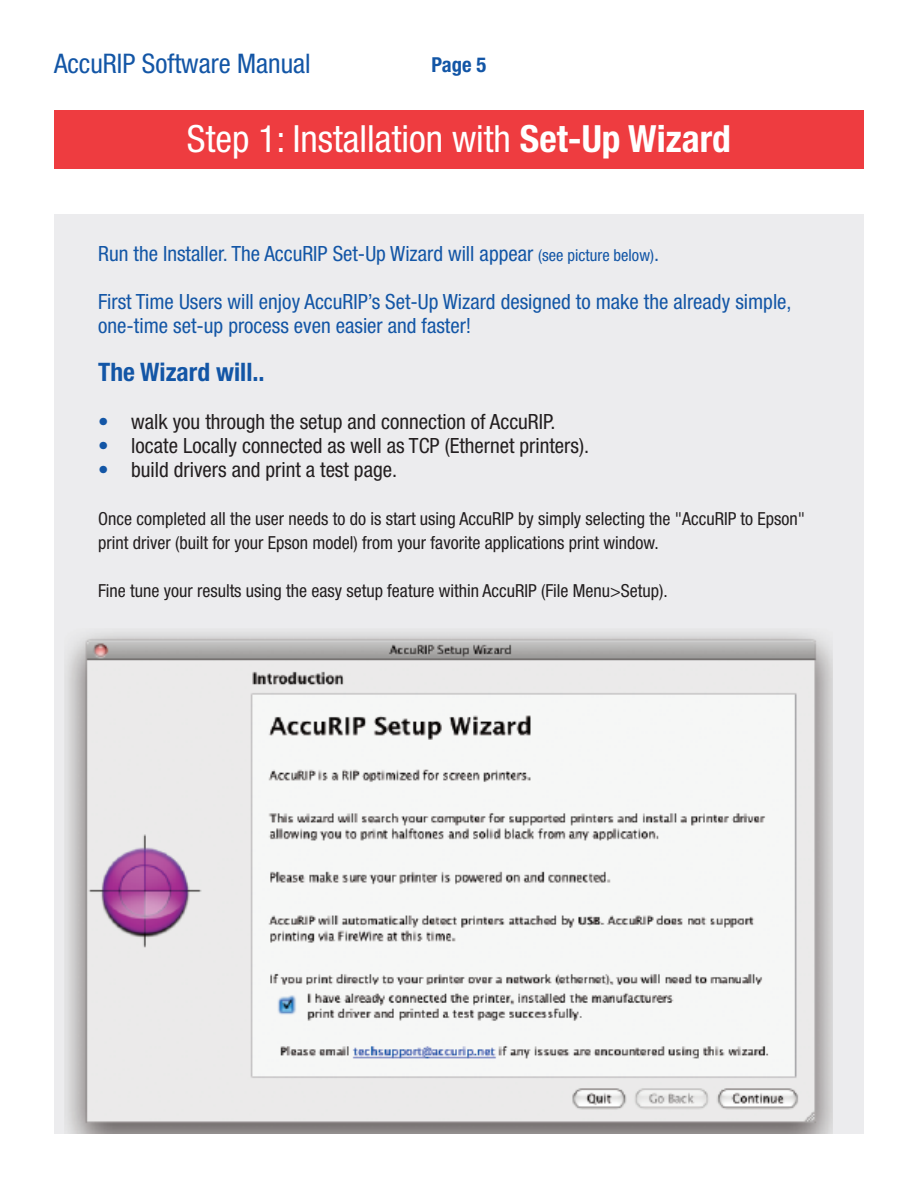
<style>
.page{position:relative;width:918px;height:1188px;background:#fff}
.page>*{position:absolute;margin:0;border:0;box-sizing:border-box;transform-origin:0 0}
.t1{font:condensed 37.5px "Helvetica Neue";color:#fff}
.t2{font:condensed 27px "Helvetica Neue";color:#1356a6}
.t3{font:700 condensed 25.5px "Helvetica Neue";color:#1356a6}
.t4{font:condensed 21px/24px "Helvetica Neue";color:#1356a6}
.t5{font:condensed 21px "Helvetica Neue";color:#231f20}
.t6{font:700 condensed 20.7px "Helvetica Neue";color:#1356a6}
.t7{font:condensed 18px/24px "Helvetica Neue";color:#231f20}
.s1{font-weight:700}
.s2{font-size:16.5px}
.s3{color:#1356a6}
</style>
<div class="page">
<div style="left:54px;top:214px;width:810px;height:920px;background:#ececee"></div>
<div style="left:54px;top:110px;width:810px;height:59px;background:#ee3c40"></div>
<img style="left:65px;top:632px;width:767px;height:502px">
<h2 class="t2" style="left:54px;top:54px;width:258px">AccuRIP Software Manual</h2>
<p class="t6" style="left:432px;top:57px;width:56px">Page 5</p>
<h1 class="t1" style="left:187px;top:125px;width:546px">Step 1: Installation with <span class="s1">Set-Up Wizard</span></h1>
<p class="t4" style="left:98px;top:243px;width:562px">Run the Installer. The AccuRIP Set-Up Wizard will appear <span class="s2">(see picture below)</span>.</p>
<p class="t4" style="left:98px;top:291px;width:695px">First Time Users will enjoy AccuRIP’s Set-Up Wizard designed to make the already simple, one-time set-up process even easier and faster!</p>
<h3 class="t3" style="left:98px;top:356px;width:168px">The Wizard will..</h3>
<p class="t5" style="left:98px;top:414px;width:459px"><span class="s3">•</span> walk you through the setup and connection of AccuRIP.</p>
<p class="t5" style="left:98px;top:438px;width:492px"><span class="s3">•</span> locate Locally connected as well as TCP (Ethernet printers).</p>
<p class="t5" style="left:98px;top:462px;width:301px"><span class="s3">•</span> build drivers and print a test page.</p>
<p class="t7" style="left:98px;top:508px;width:708px">Once completed all the user needs to do is start using AccuRIP by simply selecting the "AccuRIP to Epson" print driver (built for your Epson model) from your favorite applications print window.</p>
<p class="t7" style="left:98px;top:580px;width:571px">Fine tune your results using the easy setup feature within AccuRIP (File Menu&gt;Setup).</p>
</div>
